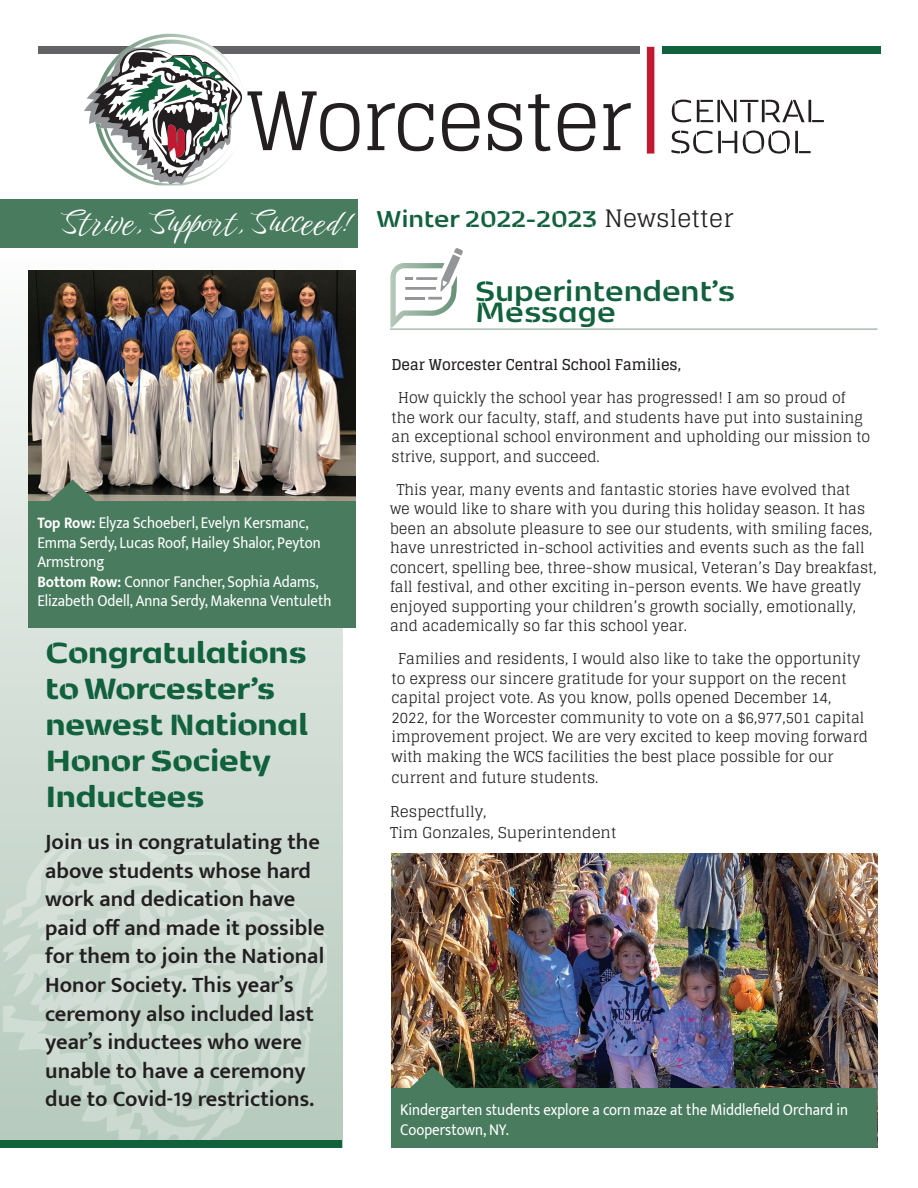
<style>
.page{position:relative;width:918px;height:1188px;background:#fff}
.page>*{position:absolute;margin:0;border:0;box-sizing:border-box;transform-origin:0 0}
.t1{font:800 34.5px/36px "Kobenhavn Sans Stencil";letter-spacing:-.02em;color:#12613d}
.t2{font:700 33px "Kobenhavn Sans Stencil";color:#12613d}
.t3{font:30px "Birthstone Bounce";color:#fff;scale:1.14 1}
.t4{font:600 22.5px/28.5px "Mukta Mahee";color:#231f20}
.t5{font:16.5px/19.5px "Mukta Mahee";color:#fff;scale:.9 1}
.t6{font:15px/19.5px "Glegoo";color:#231f20;scale:.96 1}
.t7{font:15px/21px "Glegoo";color:#231f20}
.t8{font:700 15px "Glegoo";color:#231f20;scale:.96 1}
.s1{font-family:"Kobenhavn Sans Stencil";font-weight:700;font-size:27px;color:#12613d}
.s2{font-family:"Glegoo";font-size:24px;color:#231f20}
.s3{font-weight:700}
</style>
<div class="page">
<svg style="left:390px;top:248px;width:73px;height:80px"></svg>
<div style="left:38px;top:47px;width:601px;height:7px;background:#636366"></div>
<div style="left:662px;top:47px;width:218px;height:7px;background:#12613d"></div>
<svg style="left:368px;top:103px;width:66px;height:48px"></svg>
<svg style="left:442px;top:103px;width:38px;height:48px"></svg>
<svg style="left:488px;top:103px;width:34px;height:48px"></svg>
<svg style="left:528px;top:94px;width:23px;height:57px"></svg>
<svg style="left:558px;top:103px;width:37px;height:48px"></svg>
<svg style="left:603px;top:103px;width:28px;height:47px"></svg>
<svg style="left:672px;top:100px;width:19px;height:22px"></svg>
<svg style="left:697px;top:100px;width:127px;height:22px"></svg>
<svg style="left:671px;top:131px;width:66px;height:22px"></svg>
<svg style="left:743px;top:131px;width:68px;height:23px"></svg>
<div style="left:647px;top:47px;width:7px;height:107px;background:#c01930"></div>
<svg style="left:0;top:247px;width:342px;height:893px"></svg>
<div style="left:0;top:199px;width:357px;height:48px;background:#497c5e"></div>
<svg style="left:4px;top:836px;width:322px;height:304px;fill:#c9d7ce"></svg>
<svg style="left:4px;top:934px;width:28px;height:29px"></svg>
<svg style="left:115px;top:861px;width:211px;height:238px"></svg>
<img style="left:392px;top:853px;width:486px;height:235px">
<hr style="left:390px;top:328px;width:488px;height:2px;background:#a9c0b1">
<div style="left:5px;top:1140px;width:337px;height:8px;background:#12613d"></div>
<div style="left:392px;top:1088px;width:486px;height:60px;background:#497c5e"></div>
<svg style="left:401px;top:1067px;width:63px;height:21px"></svg>
<img style="left:29px;top:270px;width:327px;height:231px">
<div style="left:29px;top:501px;width:327px;height:126px;background:#497c5e"></div>
<svg style="left:41px;top:480px;width:63px;height:21px"></svg>
<svg style="left:84px;top:34px;width:275px;height:151px"></svg>
<div style="left:0;top:1140px;width:293px;height:8px;background:#12613d"></div>
<h3 class="t3" style="left:61px;top:203px;width:592px">Strive, Support, Succeed! <span class="s1">Winter 2022-2023</span> <span class="s2">Newsletter</span></h3>
<h2 class="t2" style="left:475px;top:267px;width:262px">Superintendent’s</h2>
<h2 class="t2" style="left:475px;top:288px;width:142px">Message</h2>
<p class="t8" style="left:392px;top:356px;width:303px">Dear Worcester Central School Families,</p>
<p class="t6" style="left:392px;top:388px;width:500px;text-indent:7px">How quickly the school year has progressed! I am so proud of the work our faculty, staff, and students have put into sustaining an exceptional school environment and upholding our mission to strive, support, and succeed.</p>
<p class="t6" style="left:390px;top:480px;width:509px;text-indent:7px">This year, many events and fantastic stories have evolved that<br>we would like to share with you during this holiday season. It has been an absolute pleasure to see our students, with smiling faces, have unrestricted in-school activities and events such as the fall concert, spelling bee, three-show musical, Veteran’s Day breakfast, fall festival, and other exciting in-person events. We have greatly enjoyed supporting your children’s growth socially, emotionally, and academically so far this school year.</p>
<p class="t6" style="left:392px;top:649px;width:498px;text-indent:7px">Families and residents, I would also like to take the opportunity to express our sincere gratitude for your support on the recent capital project vote. As you know, polls opened December 14, 2022, for the Worcester community to vote on a $6,977,501 capital improvement project. We are very excited to keep moving forward with making the WCS facilities the best place possible for our</p>
<p class="t6" style="left:392px;top:768px;width:217px">current and future students.</p>
<p class="t7" style="left:390px;top:802px;width:228px">Respectfully,<br>Tim Gonzales, Superintendent</p>
<p class="t5" style="left:37px;top:513px;width:328px"><span class="s3">Top Row:</span> Elyza Schoeberl, Evelyn Kersmanc, Emma Serdy, Lucas Roof, Hailey Shalor, Peyton Armstrong<br><span class="s3">Bottom Row:</span> Connor Fancher, Sophia Adams, Elizabeth Odell, Anna Serdy, Makenna Ventuleth</p>
<h1 class="t1" style="left:45px;top:632px;width:265px">Congratulations to Worcester’s newest National<br>Honor Society<br>Inductees</h1>
<p class="t4" style="left:45px;top:827px;width:281px">Join us in congratulating the above students whose hard work and dedication have paid off and made it possible for them to join the National<br>Honor Society. This year’s ceremony also included last year’s inductees who were unable to have a ceremony due to Covid-19 restrictions.</p>
<p class="t5" style="left:400px;top:1100px;width:499px">Kindergarten students explore a corn maze at the Middlefield Orchard in<br>Cooperstown, NY.</p>
</div>
